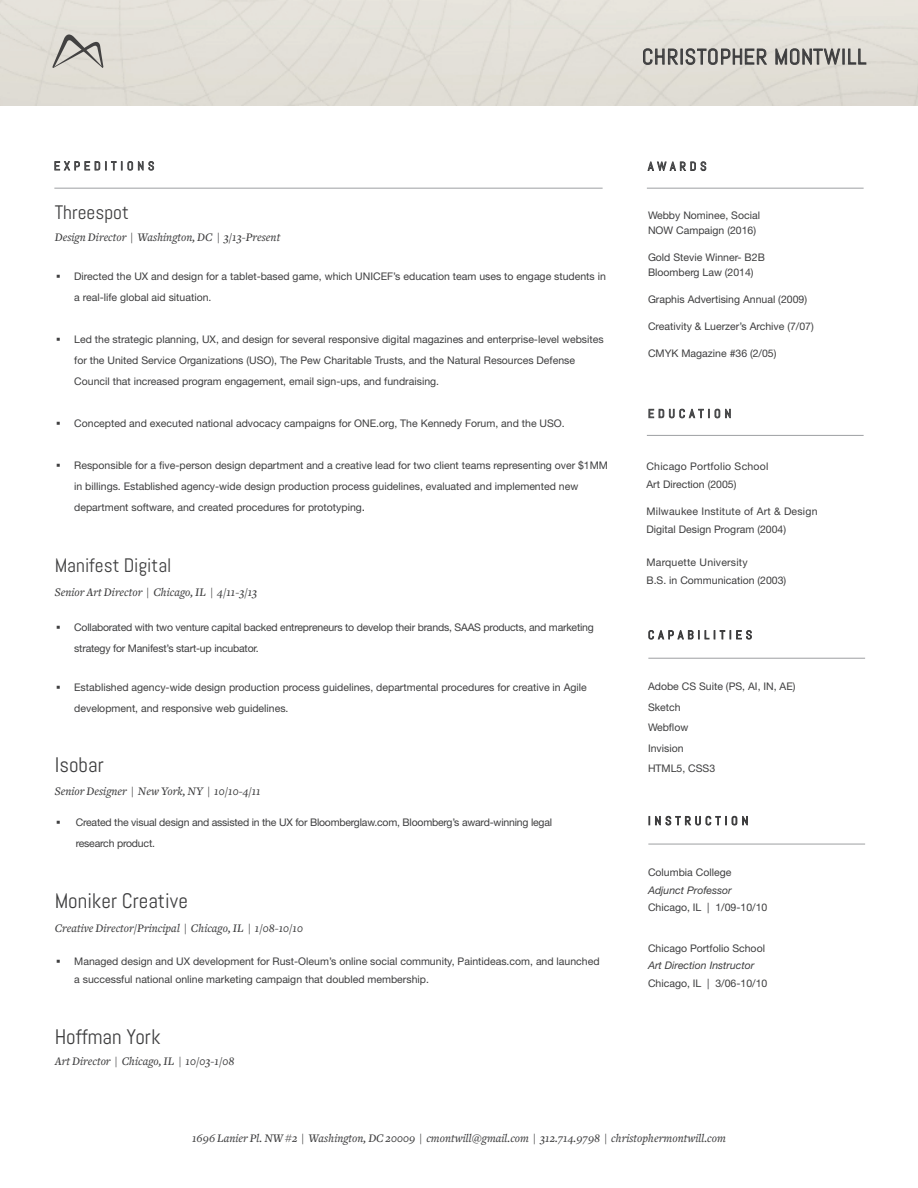
<style>
.page{position:relative;width:918px;height:1188px;background:#fff}
.page>*{position:absolute;margin:0;border:0;box-sizing:border-box;transform-origin:0 0}
.t1{font:21.6px "Abel";letter-spacing:.05em;color:#3e3e3f}
.t2{font:21px "Abel";color:#3e3e3f}
.t3{font:19.5px "Abel";color:#3e3e3f}
.t4{font:italic 500 12px "Freight Text";color:#3e3e3f}
.t5{font:10.5px/21px "Helvetica Neue LT Std";color:#3e3e3f}
.t6{font:10.5px/21px "Helvetica Neue LT Std";letter-spacing:-.02em;color:#3e3e3f}
.t7{font:10.5px/18px "Helvetica Neue LT Std";letter-spacing:.02em;color:#3e3e3f}
.t8{font:italic 10.5px "Helvetica Neue LT Std";color:#3e3e3f}
.s1{font-family:"Andale Mono";font-size:12px}
.s2{font-size:12px}
</style>
<div class="page">
<svg style="left:643px;top:48px;width:124px;height:17px;background:#a6a4a0"></svg>
<svg style="left:775px;top:45px;width:91px;height:22px;background:#b4b2ad"></svg>
<hr style="left:54px;top:188px;width:549px;height:1px;background:#9d9fa2">
<hr style="left:647px;top:435px;width:217px;height:1px;background:#9d9fa2">
<hr style="left:647px;top:188px;width:217px;height:1px;background:#9d9fa2">
<hr style="left:648px;top:658px;width:217px;height:1px;background:#9d9fa2">
<hr style="left:648px;top:844px;width:217px;height:1px;background:#9d9fa2">
<svg style="left:52px;top:34px;width:52px;height:35px;background:#bebbb5"></svg>
<svg style="left:54px;top:161px;width:101px;height:10px"></svg>
<svg style="left:648px;top:408px;width:83px;height:11px"></svg>
<svg style="left:647px;top:161px;width:60px;height:11px"></svg>
<svg style="left:648px;top:630px;width:104px;height:10px"></svg>
<svg style="left:649px;top:815px;width:99px;height:11px"></svg>
<h1 class="t1" style="left:642px;top:43px;width:226px">CHRISTOPHER MONTWILL</h1>
<h3 class="t3" style="left:55px;top:200px;width:76px">Threespot</h3>
<p class="t4" style="left:55px;top:231px;width:227px">Design Director | Washington, DC | 3/13-Present</p>
<p class="t5" style="left:74px;top:266px;width:533px;text-indent:-19px"><span class="s1">▪</span> Directed the UX and design for a tablet-based game, which UNICEF’s education team uses to engage students in a real-life global aid situation.</p>
<p class="t5" style="left:74px;top:329px;width:531px;text-indent:-19px"><span class="s1">▪</span> Led the strategic planning, UX, and design for several responsive digital magazines and enterprise-level websites for the United Service Organizations (USO), The Pew Charitable Trusts, and the Natural Resources Defense<br>Council that increased program engagement, email sign-ups, and fundraising.</p>
<p class="t5" style="left:55px;top:413px;width:512px"><span class="s1">▪</span> Concepted and executed national advocacy campaigns for ONE.org, The Kennedy Forum, and the USO.</p>
<p class="t5" style="left:74px;top:455px;width:535px;text-indent:-19px"><span class="s1">▪</span> Responsible for a five-person design department and a creative lead for two client teams representing over $1MM in billings. Established agency-wide design production process guidelines, evaluated and implemented new department software, and created procedures for prototyping<span class="s2">.</span></p>
<h3 class="t3" style="left:55px;top:553px;width:118px">Manifest Digital</h3>
<p class="t4" style="left:55px;top:586px;width:204px">Senior Art Director | Chicago, IL | 4/11-3/13</p>
<p class="t6" style="left:74px;top:616px;width:521px;text-indent:-19px"><span class="s1">▪</span> Collaborated with two venture capital backed entrepreneurs to develop their brands, SAAS products, and marketing strategy for Manifest’s start-up incubator.</p>
<p class="t5" style="left:74px;top:676px;width:514px;text-indent:-19px"><span class="s1">▪</span> Established agency-wide design production process guidelines, departmental procedures for creative in Agile development, and responsive web guidelines.</p>
<h2 class="t2" style="left:55px;top:752px;width:50px">Isobar</h2>
<p class="t4" style="left:55px;top:784px;width:208px">Senior Designer | New York, NY | 10/10-4/11</p>
<p class="t6" style="left:76px;top:812px;width:478px;text-indent:-21px"><span class="s1">▪</span> Created the visual design and assisted in the UX for Bloomberglaw.com, Bloomberg’s award-winning legal research product.</p>
<h2 class="t2" style="left:55px;top:888px;width:135px">Moniker Creative</h2>
<p class="t4" style="left:55px;top:922px;width:250px">Creative Director/Principal | Chicago, IL | 1/08-10/10</p>
<p class="t5" style="left:74px;top:952px;width:527px;line-height:18px;text-indent:-19px"><span class="s1">▪</span> Managed design and UX development for Rust-Oleum’s online social community, Paintideas.com, and launched a successful national online marketing campaign that doubled membership.</p>
<h2 class="t2" style="left:55px;top:1024px;width:107px">Hoffman York</h2>
<p class="t4" style="left:55px;top:1055px;width:181px">Art Director | Chicago, IL | 10/03-1/08</p>
<p class="t5" style="left:648px;top:207px;width:114px;line-height:15px">Webby Nominee, Social<br>NOW Campaign (2016)</p>
<p class="t5" style="left:648px;top:249px;width:118px;line-height:15px">Gold Stevie Winner- B2B<br>Bloomberg Law (2014)</p>
<p class="t5" style="left:648px;top:288px;width:161px">Graphis Advertising Annual (2009)</p>
<p class="t5" style="left:648px;top:315px;width:167px">Creativity &amp; Luerzer’s Archive (7/07)</p>
<p class="t5" style="left:648px;top:342px;width:130px">CMYK Magazine #36 (2/05)</p>
<p class="t7" style="left:646px;top:457px;width:123px">Chicago Portfolio School<br>Art Direction (2005)</p>
<p class="t7" style="left:646px;top:502px;width:173px">Milwaukee Institute of Art &amp; Design<br>Digital Design Program (2004)</p>
<p class="t5" style="left:646px;top:553px;width:141px;line-height:18.6px">Marquette University<br>B.S. in Communication (2003)</p>
<p class="t5" style="left:648px;top:676px;width:149px;line-height:20.4px">Adobe CS Suite (PS, AI, IN, AE)<br>Sketch<br>Webflow<br>Invision<br>HTML5, CSS3</p>
<p class="t5" style="left:648px;top:862px;width:85px">Columbia College</p>
<p class="t8" style="left:648px;top:884px;width:85px">Adjunct Professor</p>
<p class="t5" style="left:648px;top:897px;width:121px">Chicago, IL | 1/09-10/10</p>
<p class="t5" style="left:648px;top:937px;width:119px">Chicago Portfolio School</p>
<p class="t8" style="left:648px;top:959px;width:108px">Art Direction Instructor</p>
<p class="t5" style="left:648px;top:972px;width:121px">Chicago, IL | 3/06-10/10</p>
<p class="t4" style="left:192px;top:1131px;width:535px">1696 Lanier Pl. NW #2 | Washington, DC 20009 | cmontwill@gmail.com | 312.714.9798 | christophermontwill.com</p>
</div>
